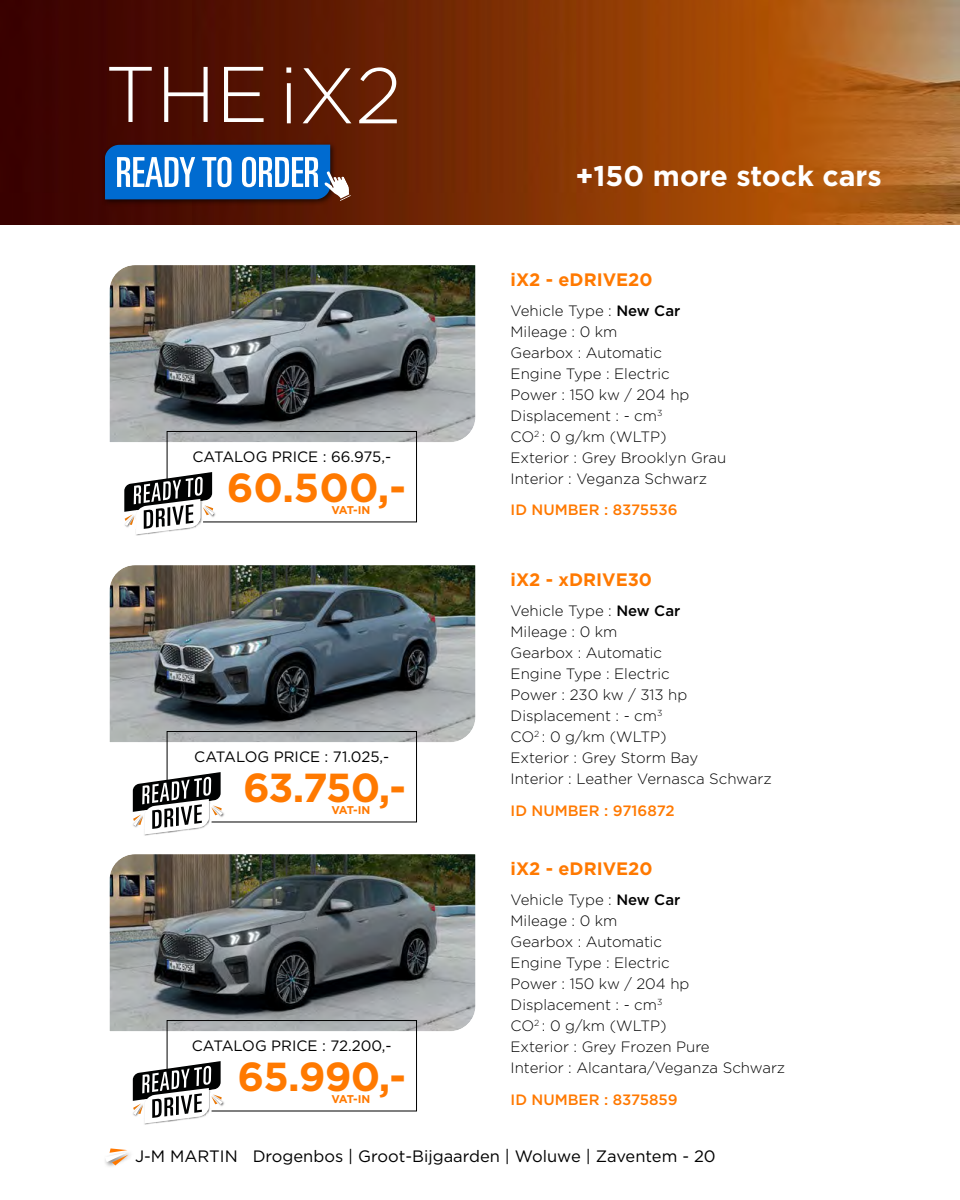
<style>
.page{position:relative;width:960px;height:1200px;background:#fff}
.page>*{position:absolute;margin:0;border:0;box-sizing:border-box;transform-origin:0 0}
.t1{font:300 78.75px "Gotham";color:#fff}
.t2{font:700 40.5px "Gotham";letter-spacing:-.02em;color:#ff7900}
.t3{font:700 28.5px "Gotham";color:#fff}
.t4{font:700 18px "Gotham";color:#ff7900}
.t5{font:16.5px "Gotham";color:#000}
.t6{font:300 15px/21px "Gotham";color:#000}
.t7{font:15px "Gotham";color:#000}
.t8{font:500 15px "Gotham";color:#ff7900}
.t9{font:700 11.25px "Gotham";letter-spacing:-.09em;color:#ff7900}
.s1{font-weight:500}
</style>
<div class="page">
<div style="left:103px;top:1150px;width:31px;height:19px;background:#000;opacity:.6"></div>
<svg style="left:105px;top:1148px;width:23px;height:17px"></svg>
<img style="left:109px;top:265px;width:367px;height:184px">
<img style="left:109px;top:565px;width:367px;height:184px">
<img style="left:109px;top:854px;width:367px;height:184px">
<div style="left:167px;top:431px;width:250px;height:91px;border:1px solid #000"></div>
<div style="left:167px;top:731px;width:250px;height:91px;border:1px solid #000"></div>
<div style="left:167px;top:1020px;width:250px;height:91px;border:1px solid #000"></div>
<svg style="left:124px;top:471px;width:90px;height:65px"></svg>
<svg style="left:133px;top:771px;width:92px;height:65px"></svg>
<svg style="left:133px;top:1060px;width:92px;height:65px"></svg>
<img style="left:0;top:0;width:960px;height:225px">
<div style="left:102px;top:142px;width:235px;height:64px;background:#000;opacity:.6"></div>
<svg style="left:105px;top:145px;width:246px;height:56px"></svg>
<h1 class="t1" style="left:105px;top:45px;width:298px">THE iX2</h1>
<p class="t7" style="left:192px;top:447px;width:200px">CATALOG PRICE : 66.975,-</p>
<h2 class="t2" style="left:227px;top:460px;width:181px">60.500,-</h2>
<p class="t9" style="left:332px;top:502px;width:40px">VAT-IN</p>
<p class="t7" style="left:194px;top:747px;width:197px">CATALOG PRICE : 71.025,-</p>
<h2 class="t2" style="left:243px;top:760px;width:165px">63.750,-</h2>
<p class="t9" style="left:332px;top:802px;width:40px">VAT-IN</p>
<p class="t7" style="left:192px;top:1036px;width:201px">CATALOG PRICE : 72.200,-</p>
<h2 class="t2" style="left:237px;top:1049px;width:170px">65.990,-</h2>
<p class="t9" style="left:332px;top:1091px;width:40px">VAT-IN</p>
<h3 class="t3" style="left:575px;top:157px;width:308px">+150 more stock cars</h3>
<p class="t4" style="left:511px;top:268px;width:144px">iX2 - eDRIVE20</p>
<p class="t6" style="left:511px;top:300px;width:217px">Vehicle Type : <span class="s1">New Car<br></span>Mileage : 0 km<br>Gearbox : Automatic<br>Engine Type : Electric<br>Power : 150 kw / 204 hp<br>Displacement : - cm<sup>3<br></sup>CO<sup>2</sup> : 0 g/km (WLTP)<br>Exterior : Grey Brooklyn Grau<br>Interior : Veganza Schwarz</p>
<p class="t8" style="left:511px;top:500px;width:168px">ID NUMBER : 8375536</p>
<p class="t4" style="left:511px;top:568px;width:143px">iX2 - xDRIVE30</p>
<p class="t6" style="left:511px;top:600px;width:263px">Vehicle Type : <span class="s1">New Car<br></span>Mileage : 0 km<br>Gearbox : Automatic<br>Engine Type : Electric<br>Power : 230 kw / 313 hp<br>Displacement : - cm<sup>3<br></sup>CO<sup>2</sup> : 0 g/km (WLTP)<br>Exterior : Grey Storm Bay<br>Interior : Leather Vernasca Schwarz</p>
<p class="t8" style="left:511px;top:800px;width:166px">ID NUMBER : 9716872</p>
<p class="t4" style="left:511px;top:857px;width:144px">iX2 - eDRIVE20</p>
<p class="t6" style="left:511px;top:889px;width:276px">Vehicle Type : <span class="s1">New Car<br></span>Mileage : 0 km<br>Gearbox : Automatic<br>Engine Type : Electric<br>Power : 150 kw / 204 hp<br>Displacement : - cm<sup>3<br></sup>CO<sup>2</sup> : 0 g/km (WLTP)<br>Exterior : Grey Frozen Pure<br>Interior : Alcantara/Veganza Schwarz</p>
<p class="t8" style="left:511px;top:1089px;width:169px">ID NUMBER : 8375859</p>
<p class="t5" style="left:135px;top:1145px;width:582px">J-M MARTIN Drogenbos | Groot-Bijgaarden | Woluwe | Zaventem - 20</p>
</div>
